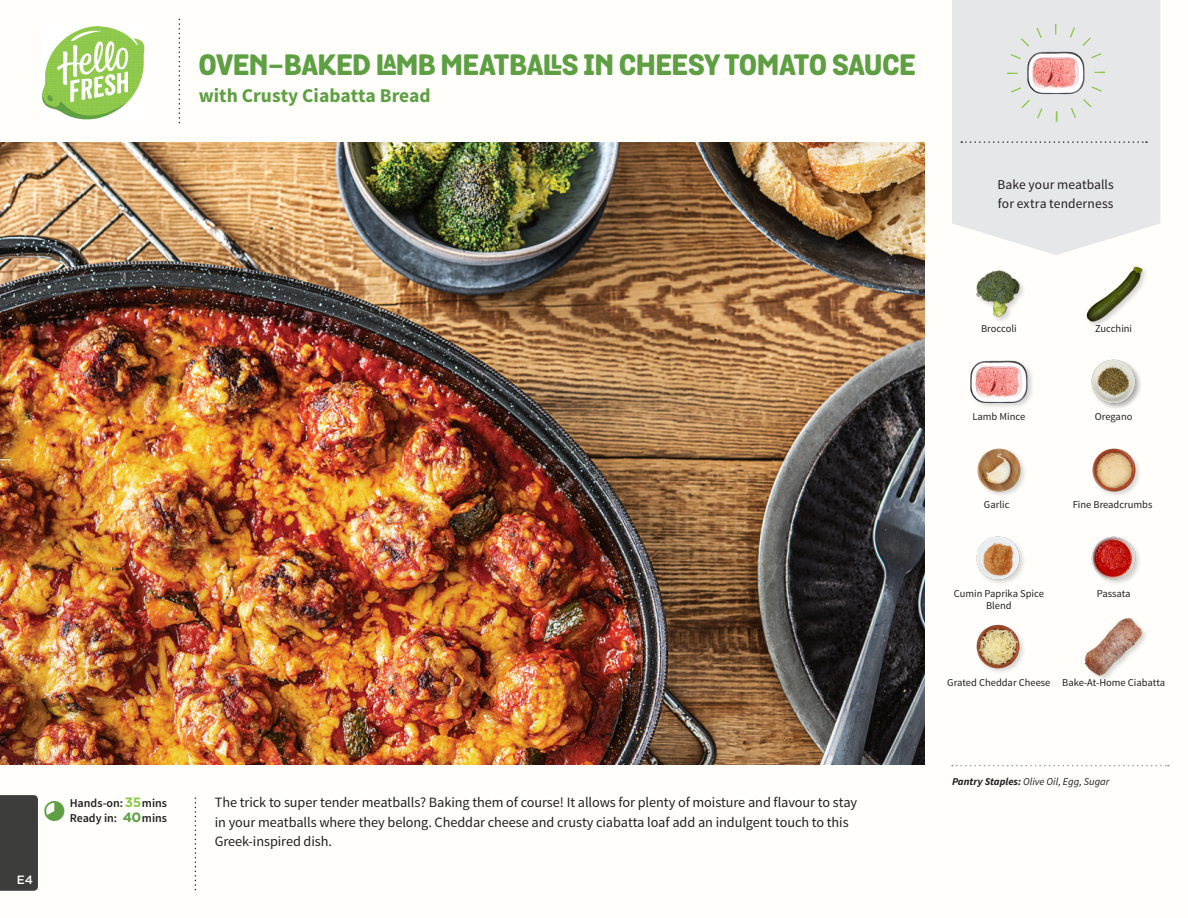
<style>
.page{position:relative;width:1188px;height:918px;background:#fffefa}
.page>*{position:absolute;margin:0;border:0;box-sizing:border-box;transform-origin:0 0}
.T07_ASIAN{font:800 28.5px "Grota Rounded";color:#5e9f43}
.T07_ASIAN-2{font:700 19.5px "Source Sans Pro";color:#5e9f43}
._05_Story{font:14.25px/19.5px "Source Sans Pro";letter-spacing:-.005em;color:#231f20}
._02_Hello{font:13.5px/18.9px "Source Sans Pro";letter-spacing:.01em;color:#231f20}
._04_Intro{font:600 12px "Source Sans Pro";color:#231f20}
.T16_ITALIAN{font:500 12px "Gotham";color:#fff}
._18_FRONT_ingredient{font:10.5px "Source Sans Pro";color:#231f20}
._18_1_Pantry_Item{font:italic 10.5px "Source Sans Pro";color:#231f20}
.s1{font-family:"Gotham";font-weight:700;font-size:13.5px;color:#8fc84e}
.s2{font-family:"Gotham";font-weight:700;font-size:13.5px;color:#5e9f43}
.s3{font-weight:700}
</style>
<div class="page">
<img style="left:43px;top:26px;width:102px;height:94px">
<svg style="left:952px;top:0;width:208px;height:255px;background:#e7e8ea"></svg>
<svg style="left:961px;top:141px;width:186px;height:2px"></svg>
<img style="left:1027px;top:44px;width:58px;height:58px">
<div style="left:1007px;top:24px;width:98px;height:98px;border:11px dashed #8fc84e;border-radius:50%"></div>
<div style="left:0;top:795px;width:38px;height:96px;background:#3c3c3b"></div>
<img style="left:1091px;top:536px;width:49px;height:47px">
<div style="left:1084px;top:617px;width:65px;height:65px;background:#231f20;opacity:.2"></div>
<img style="left:1085px;top:618px;width:57px;height:57px">
<img style="left:1092px;top:448px;width:48px;height:47px">
<img style="left:976px;top:536px;width:48px;height:47px">
<img style="left:976px;top:624px;width:48px;height:48px">
<img style="left:977px;top:448px;width:48px;height:47px">
<div style="left:1086px;top:266px;width:63px;height:62px;background:#231f20;opacity:.2"></div>
<img style="left:1086px;top:266px;width:56px;height:56px">
<img style="left:1091px;top:359px;width:50px;height:50px">
<div style="left:970px;top:359px;width:64px;height:51px;background:#231f20;opacity:.2"></div>
<img style="left:970px;top:359px;width:57px;height:51px">
<img style="left:976px;top:270px;width:47px;height:51px">
<img style="left:0;top:142px;width:925px;height:623px">
<svg style="left:952px;top:765px;width:217px;height:1px"></svg>
<p class="T07_ASIAN" style="left:199px;top:43px;width:718px">OVEN-BAKED LAMB MEATBALLS IN CHEESY TOMATO SAUCE</p>
<p class="T07_ASIAN-2" style="left:199px;top:83px;width:233px">with Crusty Ciabatta Bread</p>
<p class="_02_Hello" style="left:998px;top:175px;width:118px">Bake your meatballs for extra tenderness</p>
<p class="T16_ITALIAN" style="left:17px;top:872px;width:18px">E4</p>
<p class="_04_Intro" style="left:70px;top:796px;width:99px">Hands-on:<span class="s1">35</span>mins</p>
<p class="_04_Intro" style="left:70px;top:811px;width:99px">Ready in: <span class="s2">40</span>mins</p>
<p class="_05_Story" style="left:215px;top:793px;width:644px">The trick to super tender meatballs? Baking them of course! It allows for plenty of moisture and flavour to stay in your meatballs where they belong. Cheddar cheese and crusty ciabatta loaf add an indulgent touch to this<br>Greek-inspired dish.</p>
<p class="_18_FRONT_ingredient" style="left:981px;top:322px;width:37px">Broccoli</p>
<p class="_18_FRONT_ingredient" style="left:1095px;top:322px;width:39px">Zucchini</p>
<p class="_18_FRONT_ingredient" style="left:972px;top:410px;width:54px">Lamb Mince</p>
<p class="_18_FRONT_ingredient" style="left:1095px;top:410px;width:39px">Oregano</p>
<p class="_18_FRONT_ingredient" style="left:984px;top:498px;width:27px">Garlic</p>
<p class="_18_FRONT_ingredient" style="left:1073px;top:498px;width:81px">Fine Breadcrumbs</p>
<p class="_18_FRONT_ingredient" style="left:954px;top:587px;width:92px">Cumin Paprika Spice</p>
<p class="_18_FRONT_ingredient" style="left:1097px;top:587px;width:35px">Passata</p>
<p class="_18_FRONT_ingredient" style="left:986px;top:599px;width:27px">Blend</p>
<p class="_18_FRONT_ingredient" style="left:947px;top:676px;width:105px">Grated Cheddar Cheese</p>
<p class="_18_FRONT_ingredient" style="left:1062px;top:676px;width:105px">Bake-At-Home Ciabatta</p>
<p class="_18_1_Pantry_Item" style="left:952px;top:775px;width:159px"><span class="s3">Pantry Staples:</span> Olive Oil, Egg, Sugar</p>
</div>
